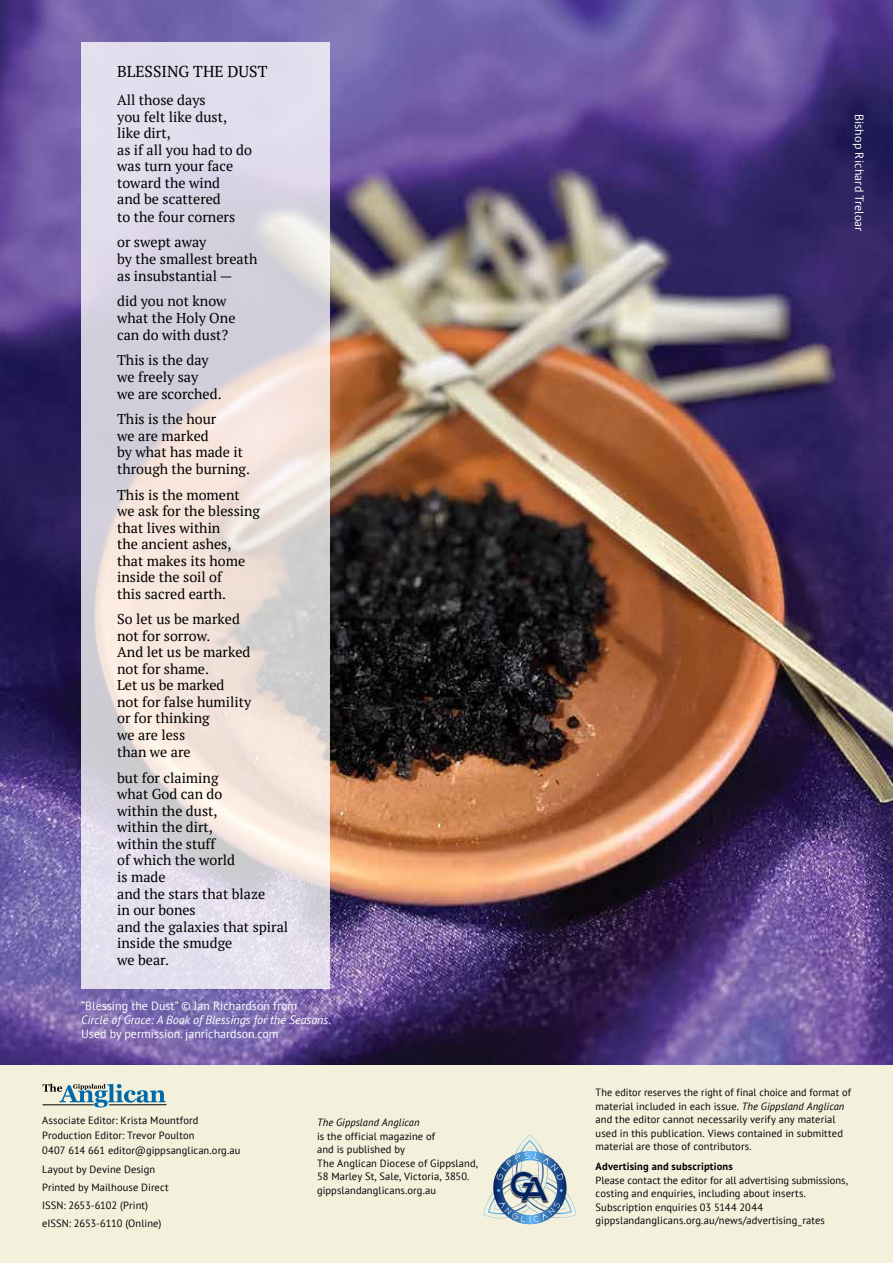
<style>
.page{position:relative;width:893px;height:1263px;background:#fff}
.page>*{position:absolute;margin:0;border:0;box-sizing:border-box;transform-origin:0 0}
.t1{font:15.75px "PT Serif";color:#000}
.t2{font:14.25px/16.6px "PT Serif";color:#000}
.t3{font:12px/14.4px "PT Sans";color:#fff}
.t4{font:10.5px/13.5px "PT Sans";letter-spacing:.01em;color:#000}
.t5{font:700 10.5px "PT Sans Pro";letter-spacing:.015em;color:#000}
.t6{font:italic 10.5px "PT Sans";letter-spacing:.005em;color:#000}
.s1{font-style:italic}
</style>
<div class="page">
<img style="left:0;top:0;width:893px;height:1066px">
<div style="left:0;top:1066px;width:893px;height:197px;background:#f3f0dc"></div>
<div style="left:131px;top:1121px;width:7px;height:7px;background:#ede7e0;border-radius:50%"></div>
<svg style="left:483px;top:1134px;width:93px;height:90px"></svg>
<svg style="left:43px;top:1084px;width:123px;height:23px"></svg>
<svg style="left:81px;top:42px;width:249px;height:946px;background:#e3dbe0"></svg>
<h1 class="t1" style="left:117px;top:61px;width:152px">BLESSING THE DUST</h1>
<h2 class="t2" style="left:117px;top:92px;width:136px">All those days<br>you felt like dust, like dirt,<br>as if all you had to do was turn your face toward the wind<br>and be scattered<br>to the four corners</h2>
<h2 class="t2" style="left:117px;top:233px;width:142px">or swept away<br>by the smallest breath as insubstantial —</h2>
<h2 class="t2" style="left:117px;top:292px;width:120px">did you not know what the Holy One can do with dust?</h2>
<h2 class="t2" style="left:117px;top:352px;width:106px">This is the day we freely say<br>we are scorched.</h2>
<h2 class="t2" style="left:117px;top:411px;width:134px">This is the hour<br>we are marked<br>by what has made it through the burning.</h2>
<h2 class="t2" style="left:117px;top:486px;width:144px">This is the moment we ask for the blessing that lives within<br>the ancient ashes, that makes its home inside the soil of<br>this sacred earth.</h2>
<h2 class="t2" style="left:117px;top:611px;width:136px">So let us be marked not for sorrow.<br>And let us be marked not for shame.<br>Let us be marked<br>not for false humility or for thinking<br>we are less<br>than we are</h2>
<h2 class="t2" style="left:117px;top:769px;width:173px">but for claiming<br>what God can do<br>within the dust,<br>within the dirt,<br>within the stuff<br>of which the world<br>is made<br>and the stars that blaze<br>in our bones<br>and the galaxies that spiral inside the smudge<br>we bear.</h2>
<p class="t3" style="left:81px;top:998px;width:251px">“Blessing the Dust” © Jan Richardson from<br><span class="s1">Circle of Grace: A Book of Blessings for the Seasons</span>.<br>Used by permission. janrichardson.com</p>
<p class="t4" style="left:42px;top:1113px;width:200px;line-height:14.9px">Associate Editor: Krista Mountford<br>Production Editor: Trevor Poulton<br>0407 614 661 editor@gippsanglican.org.au</p>
<p class="t4" style="left:42px;top:1160px;width:128px;line-height:17.7px">Layout by Devine Design<br>Printed by Mailhouse Direct<br>ISSN: 2653-6102 (Print) eISSN: 2653-6110 (Online)</p>
<p class="t6" style="left:317px;top:1116px;width:104px">The Gippsland Anglican</p>
<p class="t4" style="left:317px;top:1129px;width:162px">is the official magazine of<br>and is published by<br>The Anglican Diocese of Gippsland,<br>58 Marley St, Sale, Victoria, 3850. gippslandanglicans.org.au</p>
<p class="t3" style="left:867px;top:114px;width:119px;rotate:90deg">Bishop Richard Treloar</p>
<p class="t4" style="left:596px;top:1085px;width:257px">The editor reserves the right of final choice and format of material included in each issue. <span class="s1">The Gippsland Anglican </span>and the editor cannot necessarily verify any material used in this publication. Views contained in submitted material are those of contributors.</p>
<p class="t5" style="left:596px;top:1159px;width:139px">Advertising and subscriptions</p>
<p class="t4" style="left:596px;top:1173px;width:254px">Please contact the editor for all advertising submissions, costing and enquiries, including about inserts.<br>Subscription enquiries 03 5144 2044 gippslandanglicans.org.au/news/advertising_rates</p>
</div>
